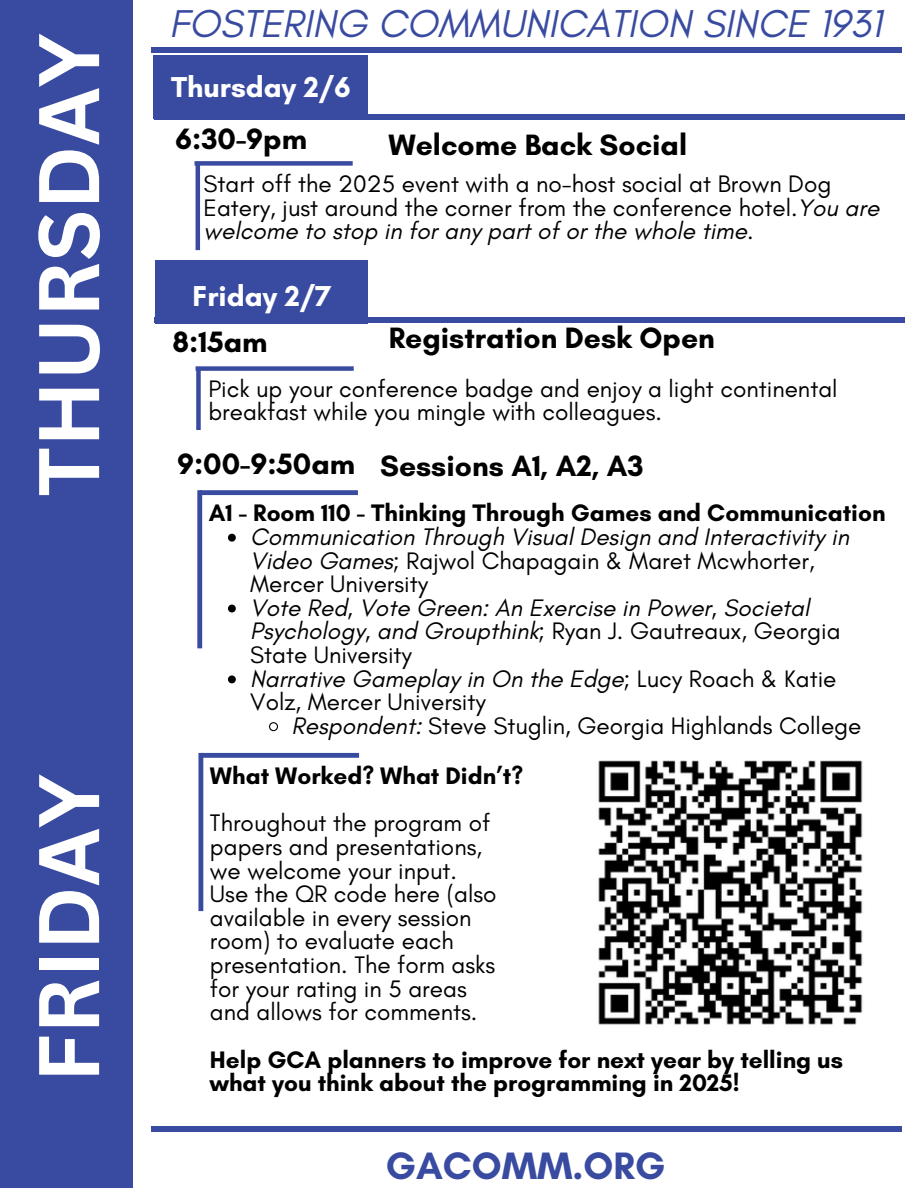
<style>
.page{position:relative;width:918px;height:1188px;background:#fff}
.page>*{position:absolute;margin:0;border:0;box-sizing:border-box;transform-origin:0 0}
.t1{font:700 84px "Canva Sans";color:#fff}
.t2{font:italic 39.6px "Glacial Indifference";color:#394ba1}
.t3{font:700 38.85px "Glacial Indifference";color:#394ba1}
.t4{font:700 30px "Glacial Indifference";color:#000}
.t5{font:700 29.4px "Glacial Indifference";color:#fff}
.t6{font:24.3px/23.7px "Glacial Indifference";color:#000}
.t7{font:italic 24.3px/23.7px "Glacial Indifference";color:#000}
.t8{font:700 24.3px/23.7px "Glacial Indifference";color:#000}
.s1{font-style:italic}
.s2{font-style:normal}
</style>
<div class="page">
<div style="left:0;top:0;width:133px;height:1188px;background:#394ba1"></div>
<div style="left:154px;top:114px;width:751px;height:5px;background:#394ba1"></div>
<div style="left:154px;top:55px;width:214px;height:64px;background:#394ba1"></div>
<div style="left:151px;top:48px;width:750px;height:5px;background:#394ba1"></div>
<div style="left:151px;top:1127px;width:750px;height:5px;background:#394ba1"></div>
<div style="left:154px;top:318px;width:751px;height:5px;background:#394ba1"></div>
<div style="left:156px;top:260px;width:212px;height:63px;background:#394ba1"></div>
<hr style="left:196px;top:163px;width:4px;height:87px;background:#394ba1">
<div style="left:195px;top:161px;width:158px;height:5px;background:#394ba1"></div>
<div style="left:196px;top:369px;width:5px;height:61px;background:#394ba1"></div>
<div style="left:196px;top:366px;width:158px;height:5px;background:#394ba1"></div>
<div style="left:197px;top:490px;width:5px;height:158px;background:#394ba1"></div>
<svg style="left:228px;top:534px;width:8px;height:8px"></svg>
<svg style="left:228px;top:605px;width:8px;height:7px"></svg>
<svg style="left:228px;top:675px;width:8px;height:8px"></svg>
<svg style="left:269px;top:722px;width:9px;height:10px"></svg>
<div style="left:200px;top:490px;width:158px;height:5px;background:#394ba1"></div>
<div style="left:198px;top:753px;width:5px;height:158px;background:#394ba1"></div>
<div style="left:201px;top:753px;width:158px;height:5px;background:#394ba1"></div>
<img style="left:598px;top:760px;width:265px;height:265px">
<h4 class="t1" style="left:9px;top:497px;width:465px;rotate:-90deg">THURSDAY</h4>
<h4 class="t1" style="left:9px;top:1082px;width:310px;rotate:-90deg">FRIDAY</h4>
<h1 class="t2" style="left:169px;top:0;width:714px">FOSTERING COMMUNICATION SINCE 1931</h1>
<h4 class="t5" style="left:171px;top:69px;width:181px">Thursday 2/6</h4>
<p class="t4" style="left:175px;top:120px;width:133px">6:30-9pm</p>
<p class="t4" style="left:388px;top:126px;width:300px">Welcome Back Social</p>
<h4 class="t6" style="left:204px;top:172px;width:677px">Start off the 2025 event with a no-host social at Brown Dog<br>Eatery, just around the corner from the conference hotel.<span class="s1">You are welcome to stop in for any part of or the whole time.</span></h4>
<h4 class="t5" style="left:193px;top:278px;width:140px">Friday 2/7</h4>
<p class="t4" style="left:173px;top:324px;width:96px">8:15am</p>
<h4 class="t4" style="left:389px;top:319px;width:328px">Registration Desk Open</h4>
<h4 class="t6" style="left:208px;top:376px;width:631px">Pick up your conference badge and enjoy a light continental breakfast while you mingle with colleagues.</h4>
<p class="t4" style="left:177px;top:446px;width:180px">9:00-9:50am</p>
<p class="t4" style="left:380px;top:447px;width:265px">Sessions A1, A2, A3</p>
<p class="t8" style="left:209px;top:501px;width:678px">A1 - Room 110 - Thinking Through Games and Communication</p>
<p class="t7" style="left:250px;top:525px;width:600px">Communication Through Visual Design and Interactivity in<br>Video Games<span class="s2">; Rajwol Chapagain &amp; Maret Mcwhorter,<br>Mercer University</span></p>
<p class="t7" style="left:250px;top:595px;width:592px">Vote Red, Vote Green: An Exercise in Power, Societal<br>Psychology, and Groupthink<span class="s2">; Ryan J. Gautreaux, Georgia<br>State University</span></p>
<h4 class="t6" style="left:250px;top:666px;width:588px"><span class="s1">Narrative Gameplay in On the Edge</span>; Lucy Roach &amp; Katie<br>Volz, Mercer University</h4>
<h4 class="t6" style="left:292px;top:714px;width:571px"><span class="s1">Respondent:</span> Steve Stuglin, Georgia Highlands College</h4>
<h5 class="t8" style="left:210px;top:764px;width:315px">What Worked? What Didn’t?</h5>
<p class="t6" style="left:210px;top:811px;width:282px">Throughout the program of</p>
<p class="t6" style="left:210px;top:835px;width:274px">papers and presentations,</p>
<p class="t6" style="left:210px;top:858px;width:249px">we welcome your input.</p>
<p class="t6" style="left:210px;top:882px;width:288px">Use the QR code here (also</p>
<p class="t6" style="left:210px;top:905px;width:263px">available in every session</p>
<p class="t6" style="left:210px;top:929px;width:245px">room) to evaluate each</p>
<p class="t6" style="left:210px;top:953px;width:287px">presentation. The form asks</p>
<h5 class="t6" style="left:210px;top:976px;width:258px">for your rating in 5 areas</h5>
<p class="t6" style="left:210px;top:1000px;width:269px">and allows for comments.</p>
<p class="t8" style="left:210px;top:1047px;width:635px">Help GCA planners to improve for next year by telling us what you think about the programming in 2025!</p>
<h3 class="t3" style="left:386px;top:1142px;width:281px">GACOMM.ORG</h3>
</div>
